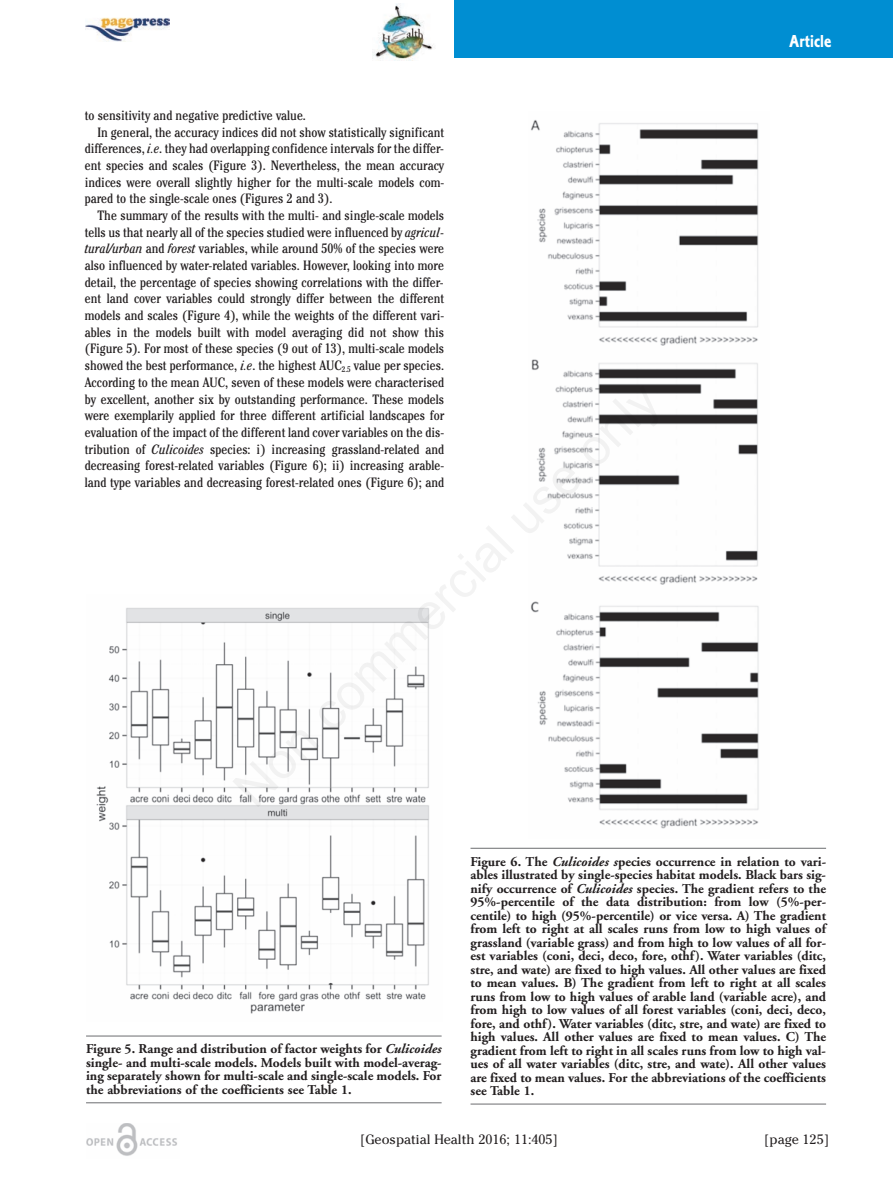
<style>
.page{position:relative;width:893px;height:1189px;background:#fff}
.page>*{position:absolute;margin:0;border:0;box-sizing:border-box;transform-origin:0 0}
.t1{font:18px "Corinthian Bold Condensed Plain";color:#fff}
.t2{font:condensed 13.5px "Cheltenham";color:#231f20}
.t3{font:700 13.5px/13.5px "Adobe Garamond";color:#231f20;text-align:justify}
.t4{font:13.5px "Cheltenham";color:#231f20}
.s1{font-style:italic}
</style>
<div class="page">
<div style="left:454px;top:0;width:439px;height:58px;background:#008ed2"></div>
<img style="left:372px;top:4px;width:61px;height:56px">
<img style="left:85px;top:17px;width:84px;height:24px">
<img style="left:86px;top:1123px;width:91px;height:33px">
<hr style="left:86px;top:1036px;width:355px;height:1px;background:#6c6d70">
<hr style="left:86px;top:1102px;width:355px;height:1px;background:#6c6d70">
<img style="left:96px;top:608px;width:333px;height:406px">
<hr style="left:470px;top:848px;width:356px;height:1px;background:#6c6d70">
<hr style="left:470px;top:1104px;width:356px;height:1px;background:#6c6d70">
<img style="left:531px;top:120px;width:228px;height:709px">
<p class="t2" style="left:85px;top:110px;width:223px">to sensitivity and negative predictive value.</p>
<p class="t2" style="left:97px;top:127px;width:348px">In general, the accuracy indices did not show statistically significant</p>
<p class="t2" style="left:85px;top:144px;width:361px">differences, <span class="s1">i.e</span>. they had overlapping confidence intervals for the differ-</p>
<p class="t2" style="left:85px;top:160px;width:361px">ent species and scales (Figure 3). Nevertheless, the mean accuracy</p>
<p class="t2" style="left:85px;top:177px;width:361px">indices were overall slightly higher for the multi-scale models com-</p>
<p class="t2" style="left:85px;top:194px;width:249px">pared to the single-scale ones (Figures 2 and 3).</p>
<p class="t2" style="left:97px;top:210px;width:348px">The summary of the results with the multi- and single-scale models</p>
<p class="t2" style="left:85px;top:227px;width:360px">tells us that nearly all of the species studied were influenced by <span class="s1">agricul-</span></p>
<p class="t2" style="left:85px;top:244px;width:361px"><span class="s1">tural/urban</span> and <span class="s1">forest</span> variables, while around 50% of the species were</p>
<p class="t2" style="left:85px;top:261px;width:361px">also influenced by water-related variables. However, looking into more</p>
<p class="t2" style="left:85px;top:277px;width:360px">detail, the percentage of species showing correlations with the differ-</p>
<p class="t2" style="left:85px;top:294px;width:361px">ent land cover variables could strongly differ between the different</p>
<p class="t2" style="left:85px;top:311px;width:361px">models and scales (Figure 4), while the weights of the different vari-</p>
<p class="t2" style="left:85px;top:327px;width:361px">ables in the models built with model averaging did not show this</p>
<p class="t2" style="left:85px;top:344px;width:361px">(Figure 5). For most of these species (9 out of 13), multi-scale models</p>
<p class="t2" style="left:85px;top:361px;width:361px">showed the best performance, <span class="s1">i.e</span>. the highest AUC<sub>2.5</sub> value per species.</p>
<p class="t2" style="left:85px;top:377px;width:361px">According to the mean AUC, seven of these models were characterised</p>
<p class="t2" style="left:85px;top:394px;width:361px">by excellent, another six by outstanding performance. These models</p>
<p class="t2" style="left:85px;top:411px;width:361px">were exemplarily applied for three different artificial landscapes for</p>
<p class="t2" style="left:85px;top:427px;width:361px">evaluation of the impact of the different land cover variables on the dis-</p>
<p class="t2" style="left:85px;top:444px;width:361px">tribution of <span class="s1">Culicoides</span> species: i) increasing grassland-related and</p>
<p class="t2" style="left:85px;top:461px;width:361px">decreasing forest-related variables (Figure 6); ii) increasing arable-</p>
<p class="t2" style="left:85px;top:478px;width:361px">land type variables and decreasing forest-related ones (Figure 6); and</p>
<h1 class="t1" style="left:789px;top:35px;width:44px">Article</h1>
<p class="t3" style="left:470px;top:856px;width:357px">Figure 6. The <span class="s1">Culicoides s</span>pecies occurrence in relation to vari&shy;ables illustrated by single-species habitat models. Black bars sig&shy;nify occurrence of <span class="s1">Culicoides</span> species. The gradient refers to the 95%-percentile of the data distribution: from low (5%-per&shy;centile) to high (95%-percentile) or vice versa. A) The gradient from left to right at all scales runs from low to high values of grassland (variable grass) and from high to low values of all for&shy;est variables (coni, deci, deco, fore, othf). Water variables (ditc, stre, and wate) are fixed to high values. All other values are fixed to mean values. B) The gradient from left to right at all scales runs from low to high values of arable land (variable acre), and from high to low values of all forest variables (coni, deci, deco, fore, and othf). Water variables (ditc, stre, and wate) are fixed to high values. All other values are fixed to mean values. C) The gradient from left to right in all scales runs from low to high val&shy;ues of all water variables (ditc, stre, and wate). All other values are fixed to mean values. For the abbreviations of the coefficients see Table 1.</p>
<p class="t4" style="left:360px;top:1131px;width:199px">[Geospatial Health 2016; 11:405]</p>
<p class="t4" style="left:764px;top:1131px;width:66px">[page 125]</p>
<p class="t3" style="left:86px;top:1043px;width:357px">Figure 5. Range and distribution of factor weights for <span class="s1">Culicoides </span>single- and multi-scale models. Models built with model-averag&shy;ing separately shown for multi-scale and single-scale models. For the abbreviations of the coefficients see Table 1.</p>
</div>
